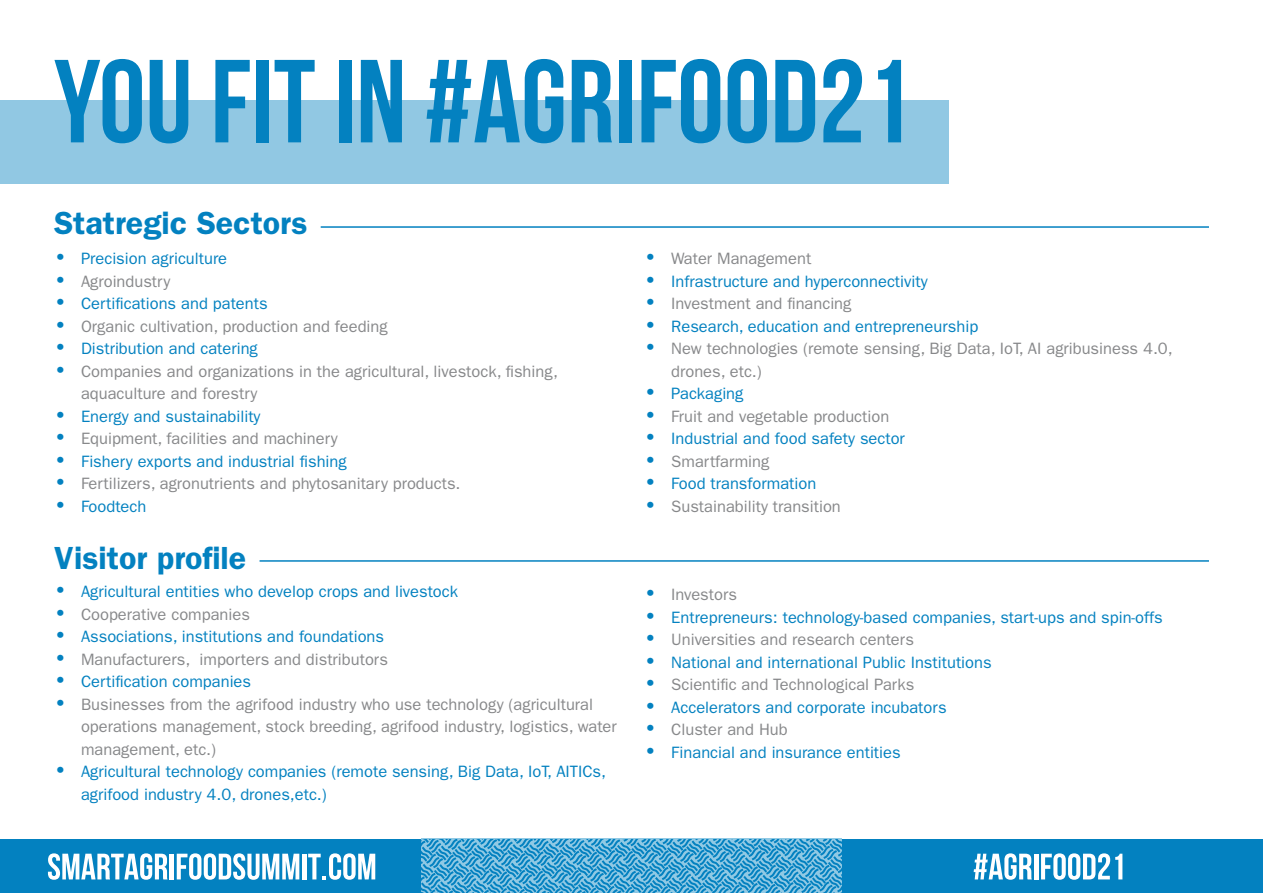
<style>
.page{position:relative;width:1263px;height:893px;background:#fff}
.page>*{position:absolute;margin:0;border:0;box-sizing:border-box;transform-origin:0 0}
.t1{font:700 117.75px "Bebas Neue";color:#0381c0}
.t2{font:600 32.1px "ITC Franklin Gothic Std";color:#0381c0}
.t3{font:16.5px/22.5px "ITC Franklin Gothic Std";color:#87888a}
.t4{font:16.5px/22.5px "ITC Franklin Gothic Std";color:#0381c0}
.s1{font-weight:600;font-size:21px}
.s2{font-weight:600;font-size:21px;color:#0381c0}
</style>
<div class="page">
<div style="left:0;top:839px;width:421px;height:54px;background:#0381c0"></div>
<div style="left:842px;top:839px;width:421px;height:54px;background:#0381c0"></div>
<svg style="left:48px;top:853px;width:119px;height:27px"></svg>
<hr style="left:170px;top:854px;width:4px;height:25px;background:#fff">
<svg style="left:177px;top:853px;width:122px;height:27px"></svg>
<hr style="left:302px;top:854px;width:4px;height:25px;background:#fff">
<svg style="left:308px;top:853px;width:67px;height:27px"></svg>
<svg style="left:974px;top:853px;width:58px;height:27px"></svg>
<hr style="left:1034px;top:854px;width:4px;height:25px;background:#fff">
<svg style="left:1041px;top:853px;width:81px;height:27px"></svg>
<svg style="left:421px;top:839px;width:421px;height:54px;background:#4aa5d2"></svg>
<div style="left:0;top:100px;width:949px;height:84px;background:#91c8e3"></div>
<hr style="left:321px;top:226px;width:888px;height:2px;background:#0381c0">
<hr style="left:260px;top:560px;width:949px;height:2px;background:#0381c0">
<h1 class="t1" style="left:54px;top:37px;width:859px">YOU FIT IN #AGRIFOOD21</h1>
<h2 class="t2" style="left:54px;top:204px;width:255px">Statregic Sectors</h2>
<p class="t4" style="left:54px;top:247px;width:175px"><span class="s1">•</span> Precision agriculture</p>
<p class="t3" style="left:54px;top:270px;width:118px"><span class="s2">•</span> Agroindustry</p>
<p class="t4" style="left:54px;top:292px;width:215px"><span class="s1">•</span> Certifications and patents</p>
<p class="t3" style="left:54px;top:315px;width:335px"><span class="s2">•</span> Organic cultivation, production and feeding</p>
<p class="t4" style="left:54px;top:337px;width:205px"><span class="s1">•</span> Distribution and catering</p>
<p class="t3" style="left:81px;top:360px;width:478px;text-indent:-27px"><span class="s2">•</span> Companies and organizations in the agricultural, livestock, fishing, aquaculture and forestry</p>
<p class="t4" style="left:54px;top:405px;width:208px"><span class="s1">•</span> Energy and sustainability</p>
<p class="t3" style="left:54px;top:427px;width:285px"><span class="s2">•</span> Equipment, facilities and machinery</p>
<p class="t4" style="left:54px;top:450px;width:294px"><span class="s1">•</span> Fishery exports and industrial fishing</p>
<p class="t3" style="left:54px;top:472px;width:408px"><span class="s2">•</span> Fertilizers, agronutrients and phytosanitary products.</p>
<p class="t4" style="left:54px;top:495px;width:94px"><span class="s1">•</span> Foodtech</p>
<h2 class="t2" style="left:54px;top:539px;width:194px">Visitor profile</h2>
<p class="t4" style="left:54px;top:580px;width:406px"><span class="s1">•</span> Agricultural entities who develop crops and livestock</p>
<p class="t3" style="left:54px;top:603px;width:197px"><span class="s2">•</span> Cooperative companies</p>
<p class="t4" style="left:54px;top:625px;width:332px"><span class="s1">•</span> Associations, institutions and foundations</p>
<p class="t3" style="left:54px;top:648px;width:335px"><span class="s2">•</span> Manufacturers, importers and distributors</p>
<p class="t4" style="left:54px;top:670px;width:199px"><span class="s1">•</span> Certification companies</p>
<p class="t3" style="left:81px;top:693px;width:537px;text-indent:-27px"><span class="s2">•</span> Businesses from the agrifood industry who use technology (agricultural operations management, stock breeding, agrifood industry, logistics, water management, etc.)</p>
<p class="t4" style="left:81px;top:760px;width:527px;text-indent:-27px"><span class="s1">•</span> Agricultural technology companies (remote sensing, Big Data, IoT, AITICs, agrifood industry 4.0, drones,etc.)</p>
<p class="t3" style="left:644px;top:247px;width:169px"><span class="s2">•</span> Water Management</p>
<p class="t4" style="left:644px;top:270px;width:285px"><span class="s1">•</span> Infrastructure and hyperconnectivity</p>
<p class="t3" style="left:644px;top:292px;width:209px"><span class="s2">•</span> Investment and financing</p>
<p class="t4" style="left:644px;top:315px;width:335px"><span class="s1">•</span> Research, education and entrepreneurship</p>
<p class="t3" style="left:671px;top:337px;width:503px;text-indent:-27px"><span class="s2">•</span> New technologies (remote sensing, Big Data, IoT, AI agribusiness 4.0, drones, etc.)</p>
<p class="t4" style="left:644px;top:382px;width:101px"><span class="s1">•</span> Packaging</p>
<p class="t3" style="left:644px;top:405px;width:246px"><span class="s2">•</span> Fruit and vegetable production</p>
<p class="t4" style="left:644px;top:427px;width:262px"><span class="s1">•</span> Industrial and food safety sector</p>
<p class="t3" style="left:644px;top:450px;width:127px"><span class="s2">•</span> Smartfarming</p>
<p class="t4" style="left:644px;top:472px;width:174px"><span class="s1">•</span> Food transformation</p>
<p class="t3" style="left:644px;top:495px;width:198px"><span class="s2">•</span> Sustainability transition</p>
<p class="t3" style="left:644px;top:583px;width:94px"><span class="s2">•</span> Investors</p>
<p class="t4" style="left:644px;top:606px;width:520px"><span class="s1">•</span> Entrepreneurs: technology-based companies, start-ups and spin-offs</p>
<p class="t3" style="left:644px;top:628px;width:271px"><span class="s2">•</span> Universities and research centers</p>
<p class="t4" style="left:644px;top:651px;width:349px"><span class="s1">•</span> National and international Public Institutions</p>
<p class="t3" style="left:644px;top:673px;width:272px"><span class="s2">•</span> Scientific and Technological Parks</p>
<p class="t4" style="left:644px;top:696px;width:304px"><span class="s1">•</span> Accelerators and corporate incubators</p>
<p class="t3" style="left:644px;top:718px;width:145px"><span class="s2">•</span> Cluster and Hub</p>
<p class="t4" style="left:644px;top:741px;width:258px"><span class="s1">•</span> Financial and insurance entities</p>
</div>
